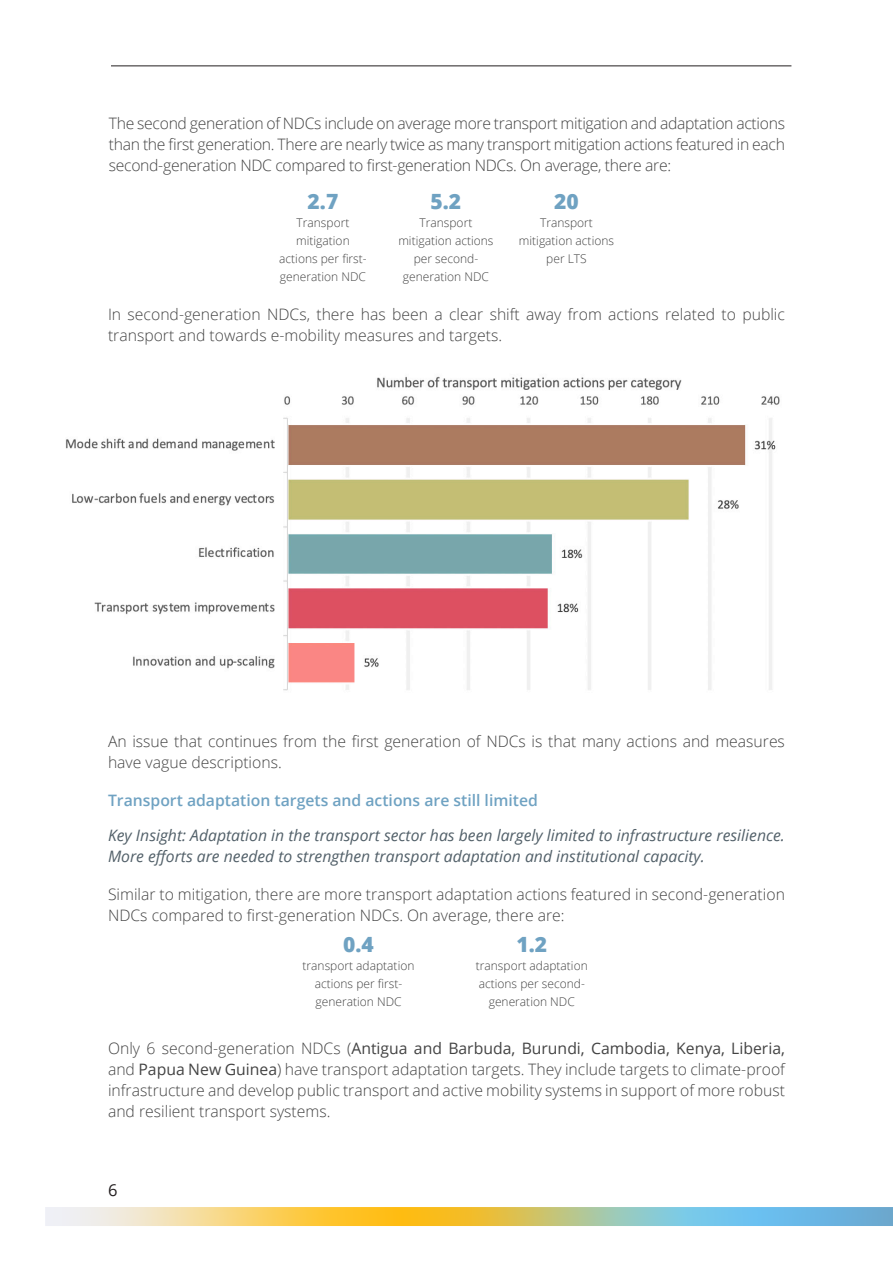
<style>
.page{position:relative;width:893px;height:1263px;background:#fff}
.page>*{position:absolute;margin:0;border:0;box-sizing:border-box;transform-origin:0 0}
.Heading_2{font:800 21px "Open Sans";color:#6fa2c2}
.t1{font:16.5px "Open Sans";color:#231f20}
.Body_1{font:300 15.75px/21px "Open Sans";color:#434343}
.Heading_4__Italics{font:italic 15.75px/21px "Open Sans";color:#526069}
.Heading_3{font:600 15.75px "Open Sans";color:#6fa2c2}
.Footnote_1{font:300 12px/18px "Open Sans";color:#434343;text-align:center}
.s1{font-weight:400}
</style>
<div class="page">
<svg style="left:45px;top:1207px;width:848px;height:19px;background:#c5c997"></svg>
<hr style="left:111px;top:66px;width:680px;height:1px;background:#231f20">
<img style="left:65px;top:376px;width:715px;height:315px">
<p class="Body_1" style="left:109px;top:113px;width:678px;text-align:justify">The second generation of NDCs include on average more transport mitigation and adaptation actions than the first generation. There are nearly twice as many transport mitigation actions featured in each second-generation NDC compared to first-generation NDCs. On average, there are:</p>
<p class="Heading_2" style="left:308px;top:185px;width:32px">2.7</p>
<p class="Footnote_1" style="left:279px;top:213px;width:89px">Transport mitigation actions per first&shy;generation NDC</p>
<p class="Heading_2" style="left:431px;top:186px;width:32px">5.2</p>
<p class="Footnote_1" style="left:398px;top:214px;width:97px">Transport mitigation actions per second&shy;generation NDC</p>
<p class="Heading_2" style="left:554px;top:186px;width:26px">20</p>
<p class="Footnote_1" style="left:519px;top:214px;width:97px">Transport mitigation actions per LTS</p>
<p class="Body_1" style="left:108px;top:304px;width:678px">In second-generation NDCs, there has been a clear shift away from actions related to public transport and towards e-mobility measures and targets.</p>
<p class="Body_1" style="left:108px;top:730px;width:678px">An issue that continues from the first generation of NDCs is that many actions and measures have vague descriptions.</p>
<p class="Heading_3" style="left:108px;top:790px;width:431px">Transport adaptation targets and actions are still limited</p>
<p class="Heading_4__Italics" style="left:108px;top:824px;width:678px">Key Insight: Adaptation in the transport sector has been largely limited to infrastructure resilience.<br>More efforts are needed to strengthen transport adaptation and institutional capacity.</p>
<p class="Body_1" style="left:108px;top:883px;width:678px">Similar to mitigation, there are more transport adaptation actions featured in second-generation<br>NDCs compared to first-generation NDCs. On average, there are:</p>
<p class="Heading_2" style="left:343px;top:929px;width:32px">0.4</p>
<p class="Footnote_1" style="left:303px;top:957px;width:113px">transport adaptation actions per first&shy;generation NDC</p>
<p class="Heading_2" style="left:516px;top:929px;width:32px">1.2</p>
<p class="Footnote_1" style="left:476px;top:957px;width:113px">transport adaptation actions per second&shy;generation NDC</p>
<p class="Body_1" style="left:108px;top:1037px;width:678px;text-align:justify">Only 6 second-generation NDCs (<span class="s1">Antigua and Barbuda, Burundi, Cambodia, Kenya, Liberia, </span>and <span class="s1">Papua New Guinea</span>) have transport adaptation targets. They include targets to climate-proof infrastructure and develop public transport and active mobility systems in support of more robust and resilient transport systems.</p>
<p class="t1" style="left:108px;top:1179px;width:11px">6</p>
</div>
